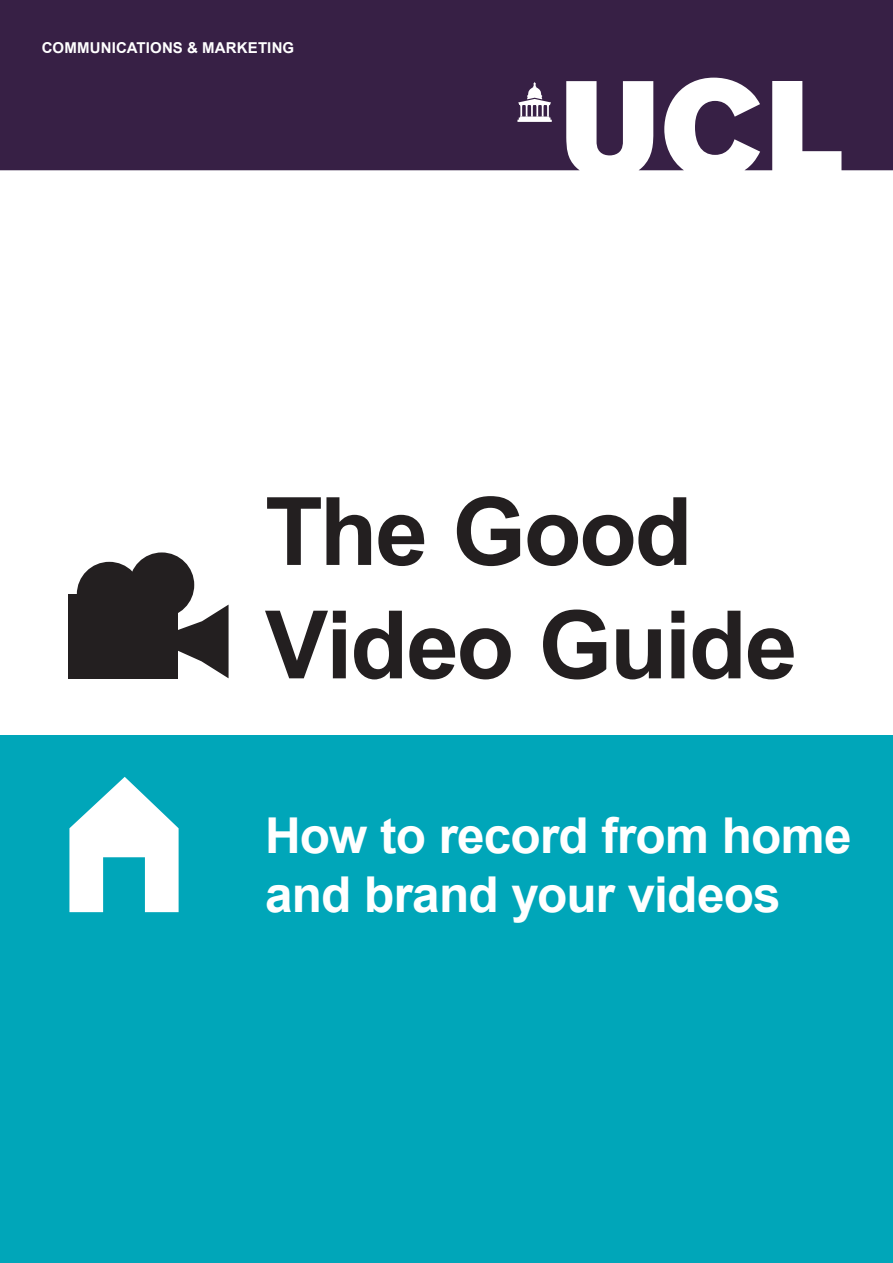
<style>
.page{position:relative;width:893px;height:1263px;background:#fff}
.page>*{position:absolute;margin:0;border:0;box-sizing:border-box;transform-origin:0 0}
.t1{font:700 94.5px/113.4px "Arial";letter-spacing:-.025em;color:#231f20}
.t2{font:700 49.5px/59.4px "Arial";letter-spacing:-.015em;color:#fff}
.t3{font:700 15px "Arial";letter-spacing:.01em;color:#fff}
</style>
<div class="page">
<div style="left:0;top:736px;width:893px;height:527px;background:#00a6b9"></div>
<svg style="left:0;top:0;width:893px;height:170px;background:#493456"></svg>
<svg style="left:517px;top:82px;width:35px;height:40px"></svg>
<div style="left:68px;top:594px;width:110px;height:85px;background:#231f20"></div>
<div style="left:77px;top:562px;width:65px;height:65px;background:#231f20;border-radius:50%"></div>
<div style="left:129px;top:552px;width:65px;height:65px;background:#231f20;border-radius:50%"></div>
<svg style="left:178px;top:605px;width:51px;height:73px"></svg>
<svg style="left:69px;top:777px;width:110px;height:135px"></svg>
<p class="t3" style="left:42px;top:38px;width:254px">COMMUNICATIONS &amp; MARKETING</p>
<p class="t1" style="left:265px;top:478px;width:534px">The Good<br>Video Guide</p>
<p class="t2" style="left:265px;top:807px;width:588px">How to record from home and brand your videos</p>
</div>
